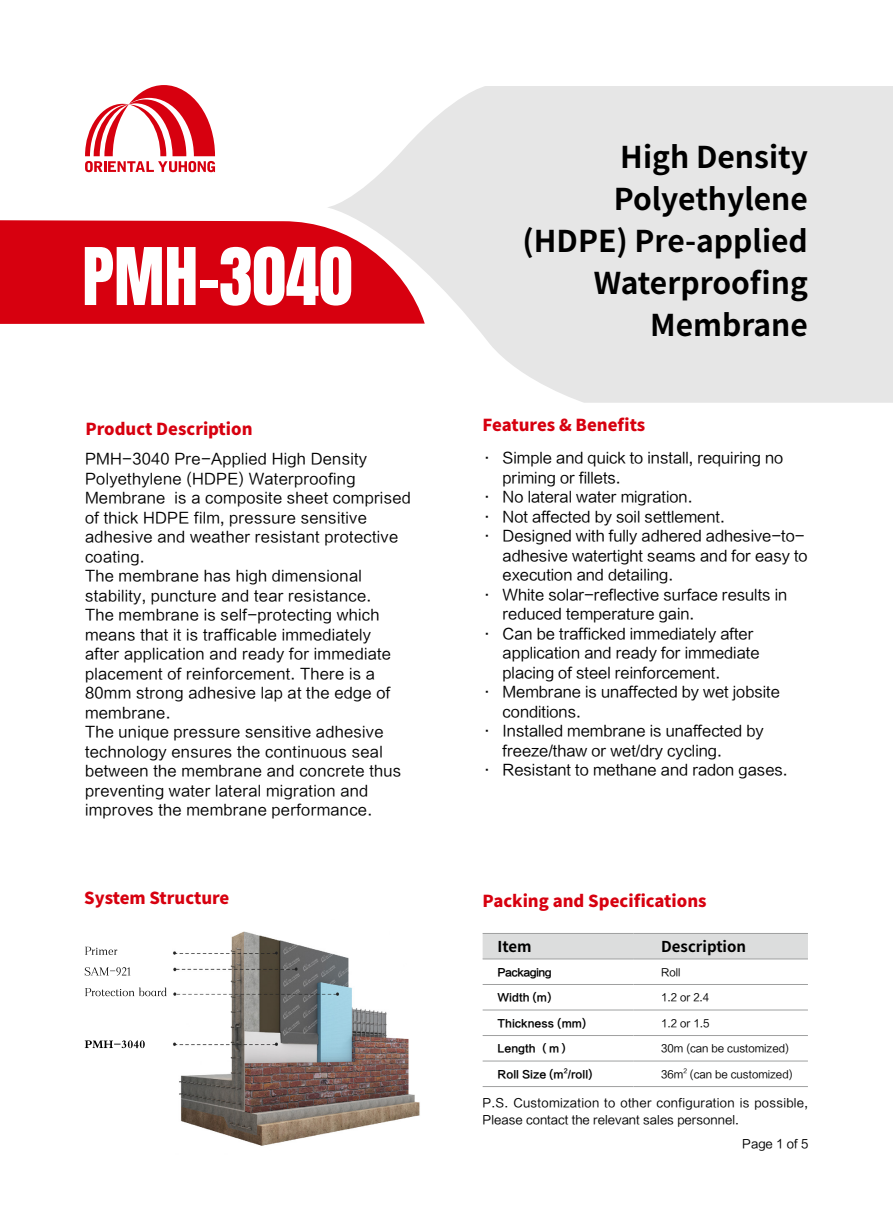
<style>
.page{position:relative;width:893px;height:1212px;background:#fff}
.page>*{position:absolute;margin:0;border:0;box-sizing:border-box;transform-origin:0 0}
.t1{font:67.5px "Anton";color:#fff}
.t2{font:700 30px/42px "Source Han Sans CN";color:#000;text-align:right}
.t3{font:800 16.5px "Source Han Sans CN";color:#d7000f}
.t4{font:15px/19.5px "FZLTHJW GB1 0";letter-spacing:.02em;color:#000}
.t5{font:15px/19.5px "FZLTHJW GB1 0";color:#000}
.t6{font:700 15px "Source Han Sans CN";color:#000}
.t7{font:12px/16.5px "FZLTHJW GB1 0";letter-spacing:.02em;color:#000}
.t8{font:10.5px "FZLTHJW GB1 0";color:#000}
.t9{font:10.5px "FZLTCHJW GB1 0";color:#000}
.t10{font:10.5px "FZLTCHJW GB1 0";letter-spacing:-.05em;color:#000}
.t11{font:6.15px "FZLTCHJW GB1 0";color:#000}
.t12{font:6.15px "FZLTHJW GB1 0";color:#000}
</style>
<div class="page">
<img style="left:84px;top:931px;width:336px;height:215px">
<div style="left:483px;top:934px;width:325px;height:24px;background:#dcdddd"></div>
<hr style="left:483px;top:933px;width:151px;height:1px;background:#9fa0a0">
<hr style="left:634px;top:933px;width:174px;height:1px;background:#9fa0a0">
<hr style="left:483px;top:958px;width:151px;height:1px;background:#9fa0a0">
<hr style="left:634px;top:958px;width:174px;height:1px;background:#9fa0a0">
<hr style="left:483px;top:1009px;width:151px;height:1px;background:#9fa0a0">
<hr style="left:634px;top:1009px;width:174px;height:1px;background:#9fa0a0">
<hr style="left:483px;top:1035px;width:151px;height:1px;background:#9fa0a0">
<hr style="left:634px;top:1035px;width:174px;height:1px;background:#9fa0a0">
<hr style="left:483px;top:1061px;width:151px;height:1px;background:#9fa0a0">
<hr style="left:634px;top:1061px;width:174px;height:1px;background:#9fa0a0">
<hr style="left:483px;top:984px;width:151px;height:1px;background:#9fa0a0">
<hr style="left:634px;top:984px;width:174px;height:1px;background:#9fa0a0">
<hr style="left:483px;top:1086px;width:151px;height:1px;background:#9fa0a0">
<hr style="left:634px;top:1086px;width:174px;height:1px;background:#9fa0a0">
<div style="left:0;top:220px;width:327px;height:104px;background:#d7000f"></div>
<svg style="left:327px;top:86px;width:566px;height:317px;fill:#e6e6e6"></svg>
<svg style="left:85px;top:85px;width:130px;height:87px"></svg>
<svg style="left:85px;top:967px;width:45px;height:8px"></svg>
<svg style="left:85px;top:947px;width:32px;height:8px"></svg>
<svg style="left:85px;top:1040px;width:60px;height:8px"></svg>
<svg style="left:85px;top:987px;width:82px;height:9px"></svg>
<h1 class="t1" style="left:82px;top:242px;width:272px">PMH-3040</h1>
<h2 class="t2" style="left:522px;top:137px;width:287px">High Density<br>Polyethylene (HDPE) Pre-applied<br>Waterproofing<br>Membrane</h2>
<p class="t3" style="left:85px;top:419px;width:169px">Product Description</p>
<p class="t3" style="left:483px;top:415px;width:164px">Features &amp; Benefits</p>
<p class="t4" style="left:85px;top:449px;width:327px">PMH-3040 Pre-Applied High Density Polyethylene (HDPE) Waterproofing Membrane is a composite sheet comprised of thick HDPE film, pressure sensitive adhesive and weather resistant protective coating.<br>The membrane has high dimensional stability, puncture and tear resistance.<br>The membrane is self-protecting which means that it is trafficable immediately<br>after application and ready for immediate placement of reinforcement. There is a 80mm strong adhesive lap at the edge of membrane.<br>The unique pressure sensitive adhesive technology ensures the continuous seal between the membrane and concrete thus preventing water lateral migration and improves the membrane performance.</p>
<p class="t4" style="left:479px;top:448px;width:16px">·</p>
<p class="t4" style="left:479px;top:487px;width:16px;text-align:justify">· · ·</p>
<p class="t4" style="left:479px;top:585px;width:16px">·</p>
<p class="t4" style="left:479px;top:624px;width:16px">·</p>
<p class="t4" style="left:479px;top:682px;width:16px">·</p>
<p class="t4" style="left:479px;top:721px;width:16px">·</p>
<p class="t4" style="left:479px;top:760px;width:16px">·</p>
<p class="t5" style="left:503px;top:448px;width:307px">Simple and quick to install, requiring no priming or fillets.<br>No lateral water migration.<br>Not affected by soil settlement.<br>Designed with fully adhered adhesive-to&shy;adhesive watertight seams and for easy to execution and detailing.<br>White solar-reflective surface results in reduced temperature gain.<br>Can be trafficked immediately after application and ready for immediate placing of steel reinforcement.<br>Membrane is unaffected by wet jobsite conditions.<br>Installed membrane is unaffected by freeze/thaw or wet/dry cycling.<br>Resistant to methane and radon gases.</p>
<p class="t3" style="left:84px;top:889px;width:147px">System Structure</p>
<p class="t3" style="left:483px;top:892px;width:225px">Packing and Specifications</p>
<p class="t6" style="left:497px;top:938px;width:36px">Item</p>
<p class="t6" style="left:661px;top:938px;width:86px">Description</p>
<p class="t10" style="left:497px;top:966px;width:56px">Packaging</p>
<p class="t8" style="left:661px;top:966px;width:21px">Roll</p>
<p class="t9" style="left:497px;top:991px;width:55px">Width (m)</p>
<p class="t8" style="left:661px;top:991px;width:50px">1.2 or 2.4</p>
<p class="t9" style="left:497px;top:1017px;width:90px">Thickness (mm)</p>
<p class="t8" style="left:661px;top:1017px;width:50px">1.2 or 1.5</p>
<p class="t9" style="left:497px;top:1043px;width:74px">Length （m）</p>
<p class="t8" style="left:661px;top:1043px;width:129px">30m (can be customized)</p>
<p class="t9" style="left:497px;top:1068px;width:97px">Roll Size (m /roll)</p>
<p class="t11" style="left:564px;top:1067px;width:5px">2</p>
<p class="t8" style="left:661px;top:1068px;width:24px">36m</p>
<p class="t12" style="left:683px;top:1067px;width:5px">2</p>
<p class="t8" style="left:690px;top:1068px;width:104px">(can be customized)</p>
<p class="t7" style="left:483px;top:1095px;width:327px">P.S. Customization to other configuration is possible,<br>Please contact the relevant sales personnel.</p>
<p class="t7" style="left:742px;top:1136px;width:68px">Page 1 of 5</p>
</div>
